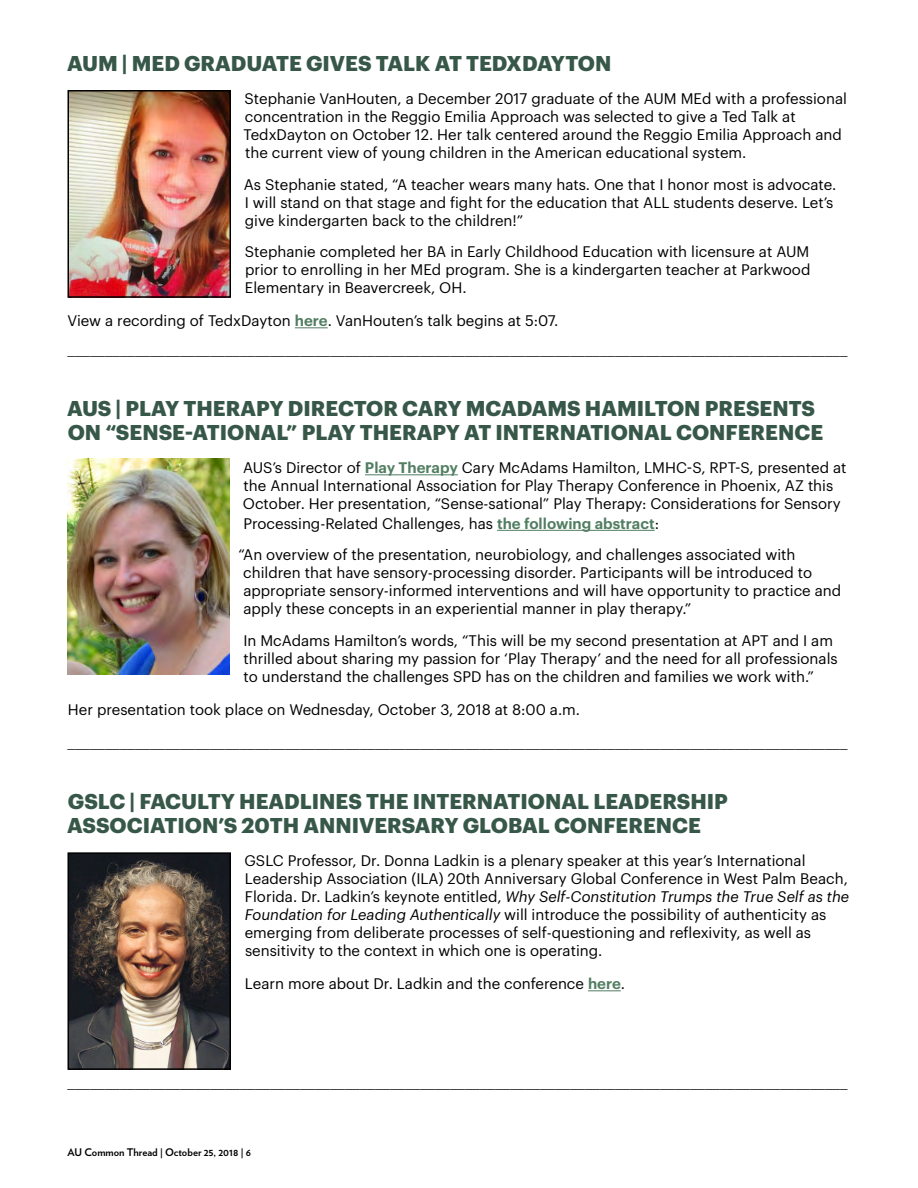
<style>
.page{position:relative;width:918px;height:1188px;background:#fff}
.page>*{position:absolute;margin:0;border:0;box-sizing:border-box;transform-origin:0 0}
.t1{font:700 21px/24px "Graphik";color:#375849}
.t2{font:15px/18px "Graphik";color:#000}
.t3{font:300 15px "Helvetica";color:#000}
.t4{font:700 10.5px "Verlag";color:#000}
.s1{font-weight:600;color:#517d61}
.s2{font-style:italic}
</style>
<div class="page">
<hr style="left:295px;top:328px;width:33px;height:1px;background:#517d61">
<hr style="left:365px;top:475px;width:93px;height:1px;background:#517d61">
<hr style="left:497px;top:530px;width:158px;height:1px;background:#517d61">
<hr style="left:588px;top:991px;width:33px;height:1px;background:#517d61">
<img style="left:71px;top:93px;width:157px;height:202px">
<div style="left:68px;top:90px;width:163px;height:208px;border:2px solid #000"></div>
<img style="left:68px;top:459px;width:162px;height:216px">
<img style="left:71px;top:855px;width:157px;height:212px">
<div style="left:68px;top:852px;width:163px;height:218px;border:2px solid #000"></div>
<h1 class="t1" style="left:67px;top:50px;width:546px">AUM | MED GRADUATE GIVES TALK AT TEDXDAYTON</h1>
<p class="t2" style="left:243px;top:89px;width:605px">Stephanie VanHouten, a December 2017 graduate of the AUM MEd with a professional concentration in the Reggio Emilia Approach was selected to give a Ted Talk at TedxDayton on October 12. Her talk centered around the Reggio Emilia Approach and the current view of young children in the American educational system.</p>
<p class="t2" style="left:244px;top:174px;width:594px">As Stephanie stated, “A teacher wears many hats. One that I honor most is advocate.<br>I will stand on that stage and fight for the education that ALL students deserve. Let’s give kindergarten back to the children!”</p>
<p class="t2" style="left:245px;top:242px;width:567px;text-align:justify">Stephanie completed her BA in Early Childhood Education with licensure at AUM prior to enrolling in her MEd program. She is a kindergarten teacher at Parkwood Elementary in Beavercreek, OH.</p>
<p class="t2" style="left:67px;top:311px;width:492px">View a recording of TedxDayton <span class="s1">here</span>. VanHouten’s talk begins at 5:07.</p>
<p class="t3" style="left:68px;top:337px;width:782px">________________________________________________________________________________________________________</p>
<h1 class="t1" style="left:67px;top:395px;width:758px">AUS | PLAY THERAPY DIRECTOR CARY MCADAMS HAMILTON PRESENTS<br>ON “SENSE-ATIONAL” PLAY THERAPY AT INTERNATIONAL CONFERENCE</h1>
<p class="t2" style="left:243px;top:458px;width:605px">AUS’s Director of <span class="s1">Play Therapy</span> Cary McAdams Hamilton, LMHC-S, RPT-S, presented at the Annual International Association for Play Therapy Conference in Phoenix, AZ this<br>October. Her presentation, “Sense-sational” Play Therapy: Considerations for Sensory</p>
<p class="t2" style="left:238px;top:506px;width:559px;line-height:31.5px;text-indent:5px">Processing-Related Challenges, has <span class="s1">the following abstract</span>:<br>“An overview of the presentation, neurobiology, and challenges associated with</p>
<p class="t2" style="left:243px;top:563px;width:599px">children that have sensory-processing disorder. Participants will be introduced to appropriate sensory-informed interventions and will have opportunity to practice and apply these concepts in an experiential manner in play therapy.”</p>
<p class="t2" style="left:243px;top:630px;width:596px">In McAdams Hamilton’s words, “This will be my second presentation at APT and I am thrilled about sharing my passion for ‘Play Therapy’ and the need for all professionals to understand the challenges SPD has on the children and families we work with.”</p>
<p class="t2" style="left:68px;top:699px;width:514px">Her presentation took place on Wednesday, October 3, 2018 at 8:00 a.m.</p>
<p class="t3" style="left:68px;top:730px;width:781px">________________________________________________________________________________________________________</p>
<h1 class="t1" style="left:67px;top:788px;width:662px">GSLC | FACULTY HEADLINES THE INTERNATIONAL LEADERSHIP<br>ASSOCIATION’S 20TH ANNIVERSARY GLOBAL CONFERENCE</h1>
<p class="t2" style="left:244px;top:851px;width:606px">GSLC Professor, Dr. Donna Ladkin is a plenary speaker at this year’s International Leadership Association (ILA) 20th Anniversary Global Conference in West Palm Beach, Florida. Dr. Ladkin’s keynote entitled, <span class="s2">Why Self-Constitution Trumps the True Self as the Foundation for Leading Authentically</span> will introduce the possibility of authenticity as emerging from deliberate processes of self-questioning and reflexivity, as well as sensitivity to the context in which one is operating.</p>
<p class="t2" style="left:245px;top:974px;width:382px">Learn more about Dr. Ladkin and the conference <span class="s1">here</span>.</p>
<p class="t3" style="left:68px;top:1070px;width:781px">________________________________________________________________________________________________________</p>
<p class="t4" style="left:68px;top:1144px;width:185px">AU Common Thread | October 25, 2018 | 6</p>
</div>
